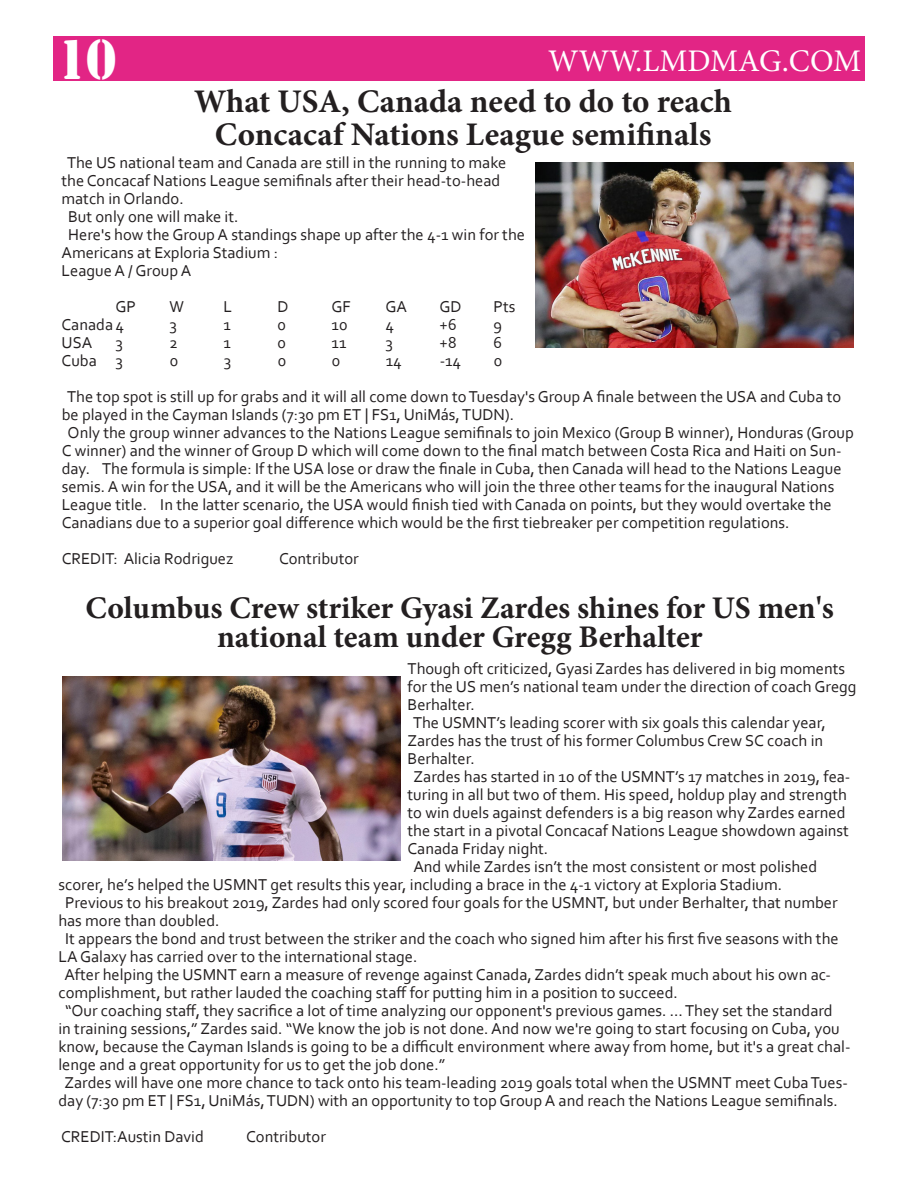
<style>
.page{position:relative;width:918px;height:1188px;background:#fff}
.page>*{position:absolute;margin:0;border:0;box-sizing:border-box;transform-origin:0 0}
.t1{font:52.35px "Stencil Std";color:#fff;scale:.88 1}
.t2{font:700 33px/33px "Minion Pro";color:#231f20;text-align:center}
.t3{font:700 31.5px/28.5px "Minion Pro";color:#231f20;text-align:center}
.t4{font:31.5px "Minion Pro";color:#fff}
.t5{font:16.5px/36px "Corbel";color:#231f20}
</style>
<div class="page">
<div style="left:53px;top:37px;width:812px;height:44px;background:#e22585"></div>
<img style="left:536px;top:162px;width:317px;height:186px">
<img style="left:63px;top:676px;width:338px;height:184px">
<h1 class="t1" style="left:58px;top:26px;width:67px">10</h1>
<h3 class="t4" style="left:548px;top:40px;width:315px">WWW.LMDMAG.COM</h3>
<h2 class="t2" style="left:194px;top:84px;width:539px">What USA, Canada need to do to reach<br>Concacaf Nations League semifinals</h2>
<p class="t5" style="left:67px;top:144px;width:441px">The US national team and Canada are still in the running to make</p>
<p class="t5" style="left:62px;top:162px;width:440px">the Concacaf Nations League semifinals after their head-to-head</p>
<p class="t5" style="left:62px;top:180px;width:124px">match in Orlando.</p>
<p class="t5" style="left:68px;top:198px;width:172px">But only one will make it.</p>
<p class="t5" style="left:68px;top:216px;width:458px">Here's how the Group A standings shape up after the 4-1 win for the</p>
<p class="t5" style="left:62px;top:234px;width:218px">Americans at Exploria Stadium :</p>
<p class="t5" style="left:62px;top:252px;width:131px">League A / Group A</p>
<p class="t5" style="left:116px;top:288px;width:22px">GP</p>
<p class="t5" style="left:170px;top:288px;width:16px">W</p>
<p class="t5" style="left:224px;top:288px;width:10px">L</p>
<p class="t5" style="left:278px;top:288px;width:13px">D</p>
<p class="t5" style="left:332px;top:288px;width:21px">GF</p>
<p class="t5" style="left:386px;top:288px;width:23px">GA</p>
<p class="t5" style="left:440px;top:288px;width:24px">GD</p>
<p class="t5" style="left:494px;top:288px;width:23px">Pts</p>
<p class="t5" style="left:62px;top:306px;width:64px">Canada 4</p>
<p class="t5" style="left:170px;top:306px;width:9px">3</p>
<p class="t5" style="left:224px;top:306px;width:9px">1</p>
<p class="t5" style="left:278px;top:306px;width:10px">0</p>
<p class="t5" style="left:332px;top:306px;width:17px">10</p>
<p class="t5" style="left:386px;top:306px;width:10px">4</p>
<p class="t5" style="left:440px;top:306px;width:19px">+6</p>
<p class="t5" style="left:494px;top:306px;width:10px">9</p>
<p class="t5" style="left:62px;top:324px;width:32px">USA</p>
<p class="t5" style="left:116px;top:324px;width:9px">3</p>
<p class="t5" style="left:170px;top:324px;width:10px">2</p>
<p class="t5" style="left:224px;top:324px;width:9px">1</p>
<p class="t5" style="left:278px;top:324px;width:10px">0</p>
<p class="t5" style="left:332px;top:324px;width:16px">11</p>
<p class="t5" style="left:386px;top:324px;width:9px">3</p>
<p class="t5" style="left:440px;top:324px;width:18px">+8</p>
<p class="t5" style="left:494px;top:324px;width:10px">6</p>
<p class="t5" style="left:62px;top:342px;width:63px">Cuba 3</p>
<p class="t5" style="left:170px;top:342px;width:10px">0</p>
<p class="t5" style="left:224px;top:342px;width:9px">3</p>
<p class="t5" style="left:278px;top:342px;width:10px">0</p>
<p class="t5" style="left:332px;top:342px;width:10px">0</p>
<p class="t5" style="left:386px;top:342px;width:17px">14</p>
<p class="t5" style="left:440px;top:342px;width:23px">-14</p>
<p class="t5" style="left:67px;top:342px;width:776px;text-indent:427px">0<br>The top spot is still up for grabs and it will all come down to Tuesday's Group A finale between the USA and Cuba to</p>
<p class="t5" style="left:62px;top:396px;width:454px">be played in the Cayman Islands (7:30 pm ET | FS1, UniMás, TUDN).</p>
<p class="t5" style="left:68px;top:414px;width:788px">Only the group winner advances to the Nations League semifinals to join Mexico (Group B winner), Honduras (Group</p>
<p class="t5" style="left:62px;top:432px;width:781px">C winner) and the winner of Group D which will come down to the final match between Costa Rica and Haiti on Sun-</p>
<p class="t5" style="left:62px;top:450px;width:781px">day. The formula is simple: If the USA lose or draw the finale in Cuba, then Canada will head to the Nations League</p>
<p class="t5" style="left:62px;top:468px;width:774px">semis. A win for the USA, and it will be the Americans who will join the three other teams for the inaugural Nations</p>
<p class="t5" style="left:62px;top:486px;width:772px">League title. In the latter scenario, the USA would finish tied with Canada on points, but they would overtake the</p>
<p class="t5" style="left:62px;top:504px;width:729px">Canadians due to a superior goal difference which would be the first tiebreaker per competition regulations.</p>
<p class="t5" style="left:62px;top:540px;width:173px">CREDIT: Alicia Rodriguez</p>
<p class="t5" style="left:279px;top:540px;width:81px">Contributor</p>
<h3 class="t3" style="left:86px;top:594px;width:750px">Columbus Crew striker Gyasi Zardes shines for US men's national team under Gregg Berhalter</h3>
<p class="t5" style="left:408px;top:650px;width:439px">Though oft criticized, Gyasi Zardes has delivered in big moments</p>
<p class="t5" style="left:408px;top:668px;width:451px">for the US men’s national team under the direction of coach Gregg</p>
<p class="t5" style="left:408px;top:686px;width:69px">Berhalter.</p>
<p class="t5" style="left:413px;top:704px;width:414px">The USMNT’s leading scorer with six goals this calendar year,</p>
<p class="t5" style="left:408px;top:722px;width:417px">Zardes has the trust of his former Columbus Crew SC coach in</p>
<p class="t5" style="left:408px;top:740px;width:69px">Berhalter.</p>
<p class="t5" style="left:414px;top:758px;width:438px">Zardes has started in 10 of the USMNT’s 17 matches in 2019, fea-</p>
<p class="t5" style="left:408px;top:776px;width:441px">turing in all but two of them. His speed, holdup play and strength</p>
<p class="t5" style="left:408px;top:794px;width:439px">to win duels against defenders is a big reason why Zardes earned</p>
<p class="t5" style="left:408px;top:812px;width:443px">the start in a pivotal Concacaf Nations League showdown against</p>
<p class="t5" style="left:408px;top:830px;width:142px">Canada Friday night.</p>
<p class="t5" style="left:413px;top:848px;width:405px">And while Zardes isn’t the most consistent or most polished</p>
<p class="t5" style="left:58px;top:866px;width:725px">scorer, he’s helped the USMNT get results this year, including a brace in the 4-1 victory at Exploria Stadium.</p>
<p class="t5" style="left:65px;top:884px;width:774px">Previous to his breakout 2019, Zardes had only scored four goals for the USMNT, but under Berhalter, that number</p>
<p class="t5" style="left:58px;top:902px;width:163px">has more than doubled.</p>
<p class="t5" style="left:65px;top:920px;width:775px">It appears the bond and trust between the striker and the coach who signed him after his first five seasons with the</p>
<p class="t5" style="left:58px;top:938px;width:360px">LA Galaxy has carried over to the international stage.</p>
<p class="t5" style="left:64px;top:956px;width:768px">After helping the USMNT earn a measure of revenge against Canada, Zardes didn’t speak much about his own ac-</p>
<p class="t5" style="left:58px;top:974px;width:621px">complishment, but rather lauded the coaching staff for putting him in a position to succeed.</p>
<p class="t5" style="left:65px;top:992px;width:769px">“Our coaching staff, they sacrifice a lot of time analyzing our opponent's previous games. … They set the standard</p>
<p class="t5" style="left:58px;top:1010px;width:783px">in training sessions,” Zardes said. “We know the job is not done. And now we're going to start focusing on Cuba, you</p>
<p class="t5" style="left:58px;top:1028px;width:794px">know, because the Cayman Islands is going to be a difficult environment where away from home, but it's a great chal-</p>
<p class="t5" style="left:58px;top:1046px;width:388px">lenge and a great opportunity for us to get the job done.”</p>
<p class="t5" style="left:65px;top:1064px;width:785px">Zardes will have one more chance to tack onto his team-leading 2019 goals total when the USMNT meet Cuba Tues-</p>
<p class="t5" style="left:58px;top:1082px;width:781px">day (7:30 pm ET | FS1, UniMás, TUDN) with an opportunity to top Group A and reach the Nations League semifinals.</p>
<p class="t5" style="left:61px;top:1118px;width:144px">CREDIT:Austin David</p>
<p class="t5" style="left:246px;top:1118px;width:81px">Contributor</p>
</div>
